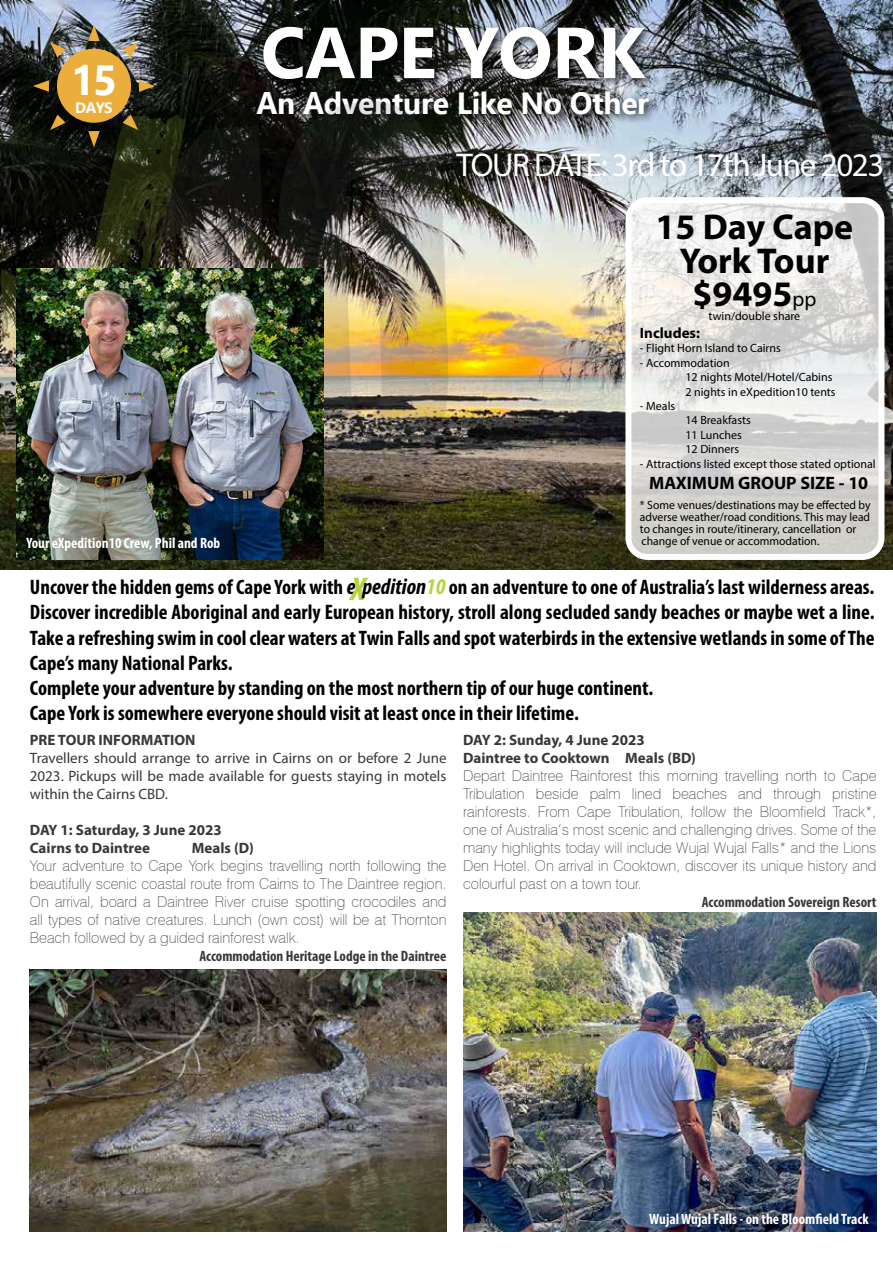
<style>
.page{position:relative;width:893px;height:1263px;background:#fff}
.page>*{position:absolute;margin:0;border:0;box-sizing:border-box;transform-origin:0 0}
.t1{font:700 72px "Ebrima";letter-spacing:-.01em;color:#fff}
.t2{font:700 42px "Ebrima";color:#fff}
.t3{font:700 36px/33px "Myriad Pro";color:#000;text-align:center}
.t4{font:33px "Myriad Pro";letter-spacing:-.04em;color:#fff}
.t5{font:700 30.6px "Ebrima";letter-spacing:-.01em;color:#fff}
.t6{font:700 condensed 21px/25.2px "Myriad Pro";color:#000}
.t7{font:700 18px "Myriad Pro";color:#000}
.t8{font:100 15px/18px "Swiss 721 BT";color:#383839;text-align:justify}
.t9{font:15px/18px "Myriad Pro";color:#383839;text-align:justify}
.t10{font:700 15px/18px "Myriad Pro";color:#383839}
.t11{font:700 condensed 15px "Myriad Pro";color:#383839}
.t12{font:700 condensed 15px "Myriad Pro";color:#fff}
.t13{font:700 15px "Myriad Pro";color:#000}
.t14{font:700 15px "Ebrima";color:#fff}
.t15{font:12px/14.4px "Myriad Pro";color:#000}
.s1{font-weight:400;font-size:21px}
.s2{font-style:italic;font-size:22.5px}
.s3{font-style:italic;font-size:33px;color:#b5d33b}
.s4{font-style:italic;font-size:22.5px;color:#b5d33b}
</style>
<div class="page">
<img style="left:30px;top:969px;width:416px;height:263px">
<img style="left:0;top:0;width:893px;height:569px">
<div style="left:253px;top:22px;width:407px;height:103px;background:#000;opacity:.75"></div>
<img style="left:278px;top:100px;width:171px;height:406px">
<svg style="left:1px;top:114px;width:277px;height:438px;background:#25261b"></svg>
<div style="left:57px;top:49px;width:74px;height:74px;background:#ebad3c;border-radius:50%"></div>
<svg style="left:88px;top:25px;width:12px;height:16px"></svg>
<svg style="left:88px;top:131px;width:12px;height:16px"></svg>
<svg style="left:35px;top:80px;width:14px;height:12px"></svg>
<svg style="left:139px;top:80px;width:14px;height:12px"></svg>
<svg style="left:123px;top:42px;width:15px;height:15px"></svg>
<svg style="left:50px;top:115px;width:16px;height:15px"></svg>
<svg style="left:50px;top:42px;width:16px;height:15px"></svg>
<svg style="left:123px;top:115px;width:164px;height:154px;background:#2a2a1f"></svg>
<img style="left:463px;top:913px;width:413px;height:319px">
<svg style="left:628px;top:200px;width:253px;height:357px"></svg>
<div style="left:625px;top:197px;width:259px;height:363px;border:6px solid #fff;border-radius:19px"></div>
<img style="left:16px;top:269px;width:307px;height:291px">
<h2 class="t2" style="left:71px;top:47px;width:48px">15</h2>
<p class="t14" style="left:75px;top:96px;width:39px">DAYS</p>
<h1 class="t1" style="left:261px;top:-4px;width:386px">CAPE YORK</h1>
<h3 class="t5" style="left:256px;top:79px;width:394px">An Adventure Like No Other</h3>
<h3 class="t4" style="left:456px;top:145px;width:429px">TOUR DATE: 3rd to 17th June 2023</h3>
<h3 class="t3" style="left:656px;top:210px;width:199px">15 Day Cape<br>York Tour $9495<span class="s1">pp</span></h3>
<p class="t15" style="left:709px;top:308px;width:93px">twin/double share</p>
<p class="t13" style="left:640px;top:323px;width:62px">Includes:</p>
<p class="t15" style="left:640px;top:341px;width:143px">- Flight Horn Island to Cairns</p>
<p class="t15" style="left:685px;top:355px;width:152px;text-indent:-45px">- Accommodation<br>12 nights Motel/Hotel/Cabins<br>2 nights in eXpedition10 tents</p>
<p class="t15" style="left:640px;top:398px;width:37px">- Meals</p>
<p class="t15" style="left:685px;top:413px;width:67px">14 Breakfasts<br>11 Lunches<br>12 Dinners</p>
<p class="t15" style="left:640px;top:456px;width:237px">- Attractions listed except those stated optional</p>
<p class="t7" style="left:649px;top:471px;width:221px">MAXIMUM GROUP SIZE - 10</p>
<p class="t15" style="left:640px;top:498px;width:232px;line-height:12px">* Some venues/destinations may be effected by adverse weather/road conditions. This may lead to changes in route/itinerary, cancellation or change of venue or accommodation.</p>
<p class="t6" style="left:30px;top:574px;width:846px">Uncover the hidden gems of Cape York with <span class="s2">e</span><span class="s3">X</span><span class="s2">pedition</span><span class="s4">10</span> on an adventure to one of Australia’s last wilderness areas.<br>Discover incredible Aboriginal and early European history, stroll along secluded sandy beaches or maybe wet a line.<br>Take a refreshing swim in cool clear waters at Twin Falls and spot waterbirds in the extensive wetlands in some of The Cape’s many National Parks.<br>Complete your adventure by standing on the most northern tip of our huge continent.<br>Cape York is somewhere everyone should visit at least once in their lifetime.</p>
<p class="t12" style="left:26px;top:534px;width:195px">Your eXpedition10 Crew, Phil and Rob</p>
<p class="t10" style="left:30px;top:730px;width:167px">PRE TOUR INFORMATION</p>
<p class="t9" style="left:30px;top:748px;width:418px">Travellers should arrange to arrive in Cairns on or before 2 June 2023. Pickups will be made available for guests staying in motels within the Cairns CBD.</p>
<p class="t10" style="left:30px;top:820px;width:193px">DAY 1: Saturday, 3 June 2023<br>Cairns to Daintree</p>
<p class="t10" style="left:192px;top:838px;width:63px">Meals (D)</p>
<p class="t8" style="left:30px;top:856px;width:418px">Your adventure to Cape York begins travelling north following the beautifully scenic coastal route from Cairns to The Daintree region.<br>On arrival, board a Daintree River cruise spotting crocodiles and all types of native creatures. Lunch (own cost) will be at Thornton Beach followed by a guided rainforest walk.</p>
<p class="t11" style="left:199px;top:946px;width:249px">Accommodation Heritage Lodge in the Daintree</p>
<p class="t10" style="left:463px;top:730px;width:234px">DAY 2: Sunday, 4 June 2023<br>Daintree to Cooktown Meals (BD)</p>
<p class="t8" style="left:463px;top:766px;width:415px">Depart Daintree Rainforest this morning travelling north to Cape Tribulation beside palm lined beaches and through pristine rainforests. From Cape Tribulation, follow the Bloomfield Track*, one of Australia’s most scenic and challenging drives. Some of the many highlights today will include Wujal Wujal Falls* and the Lions Den Hotel. On arrival in Cooktown, discover its unique history and colourful past on a town tour.</p>
<p class="t11" style="left:702px;top:892px;width:176px">Accommodation Sovereign Resort</p>
<p class="t12" style="left:649px;top:1209px;width:221px">Wujal Wujal Falls - on the Bloomfield Track</p>
</div>
